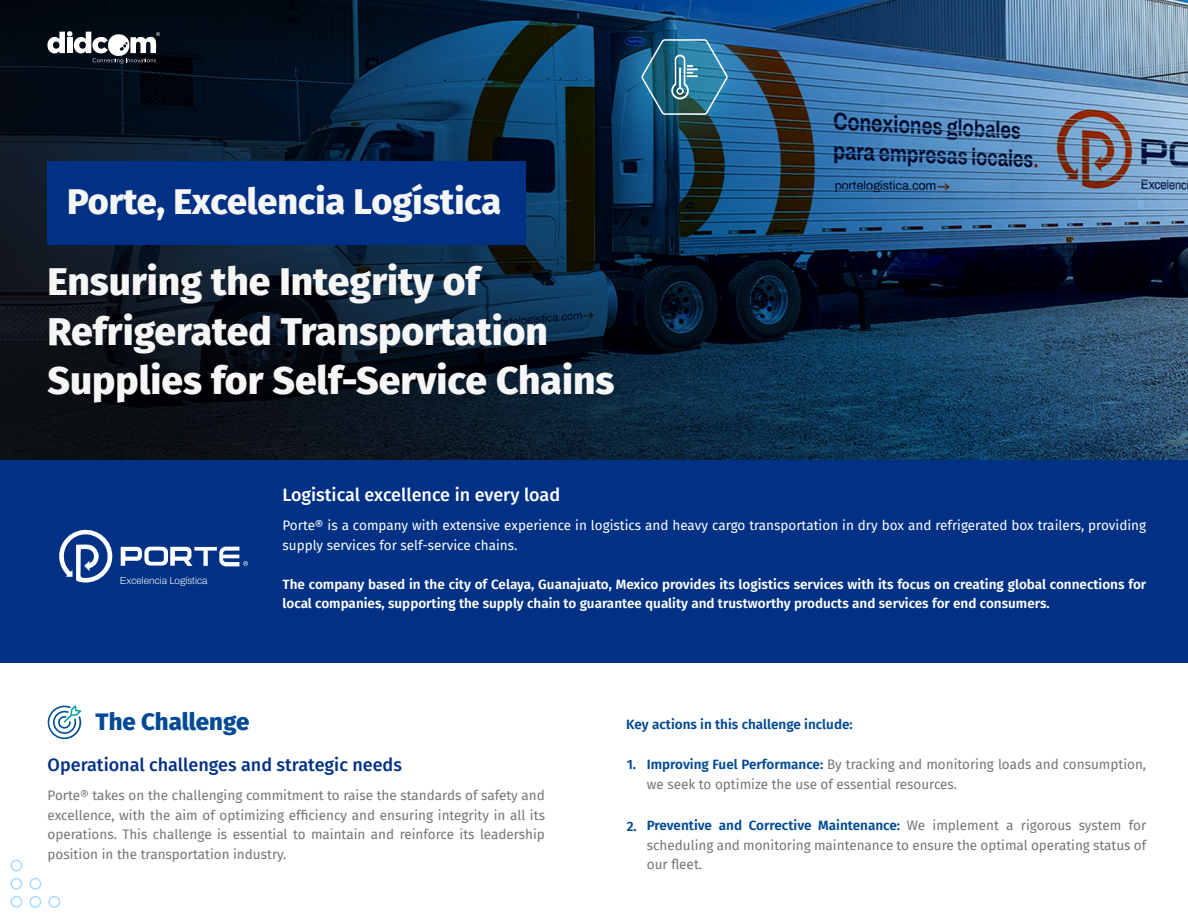
<style>
.page{position:relative;width:1188px;height:918px;background:#fff}
.page>*{position:absolute;margin:0;border:0;box-sizing:border-box;transform-origin:0 0}
.t1{font:800 39px/49.5px "Fira Sans";color:#f6f6f6}
.t2{font:800 36px "Fira Sans";color:#f6f6f6}
.t3{font:800 24px "Fira Sans";color:#004a95}
.t4{font:500 18px "Fira Sans";color:#003185}
.t5{font:500 18px "Fira Sans";color:#fff}
.t6{font:13.5px/19.5px "Fira Sans";color:#747575;text-align:justify}
.t7{font:600 13.5px/19.5px "Fira Sans";color:#fff}
.t8{font:13.5px/19.5px "Fira Sans";color:#fff}
.t9{font:600 13.5px "Fira Sans";color:#004a95}
.t10{font:200 10.05px "Archivo";letter-spacing:.005em;color:#fff}
.s1{font-weight:600;color:#004a95}
</style>
<div class="page">
<img style="left:0;top:0;width:1188px;height:460px">
<div style="left:0;top:460px;width:1188px;height:202px;background:#003185"></div>
<svg style="left:47px;top:30px;width:113px;height:34px"></svg>
<div style="left:47px;top:162px;width:479px;height:83px;background:#003185"></div>
<div style="left:10px;top:896px;width:12px;height:12px;border:2px solid #a8dbff;border-radius:50%"></div>
<div style="left:29px;top:896px;width:12px;height:12px;border:2px solid #a8dbff;border-radius:50%"></div>
<div style="left:48px;top:896px;width:12px;height:12px;border:2px solid #a8dbff;border-radius:50%"></div>
<div style="left:29px;top:878px;width:12px;height:12px;border:2px solid #a8dbff;border-radius:50%"></div>
<div style="left:10px;top:860px;width:12px;height:12px;border:2px solid #a8dbff;border-radius:50%"></div>
<div style="left:10px;top:878px;width:12px;height:12px;border:2px solid #a8dbff;border-radius:50%"></div>
<svg style="left:48px;top:705px;width:34px;height:34px"></svg>
<svg style="left:59px;top:529px;width:54px;height:54px"></svg>
<svg style="left:121px;top:547px;width:127px;height:19px"></svg>
<img style="left:569px;top:0;width:232px;height:192px">
<img style="left:590px;top:0;width:189px;height:166px">
<img style="left:607px;top:1px;width:155px;height:152px">
<h2 class="t2" style="left:67px;top:170px;width:436px">Porte, Excelencia Logística</h2>
<h1 class="t1" style="left:47px;top:254px;width:569px">Ensuring the Integrity of<br>Refrigerated Transportation<br>Supplies for Self-Service Chains</h1>
<p class="t10" style="left:120px;top:573px;width:89px">Excelencia Logística</p>
<h3 class="t5" style="left:282px;top:480px;width:279px">Logistical excellence in every load</h3>
<p class="t8" style="left:283px;top:516px;width:865px">Porte® is a company with extensive experience in logistics and heavy cargo transportation in dry box and refrigerated box trailers, providing supply services for self-service chains.</p>
<p class="t7" style="left:283px;top:574px;width:865px">The company based in the city of Celaya, Guanajuato, Mexico provides its logistics services with its focus on creating global connections for local companies, supporting the supply chain to guarantee quality and trustworthy products and services for end consumers.</p>
<h3 class="t3" style="left:96px;top:701px;width:155px">The Challenge</h3>
<p class="t9" style="left:626px;top:713px;width:228px">Key actions in this challenge include:</p>
<h3 class="t4" style="left:48px;top:750px;width:356px">Operational challenges and strategic needs</h3>
<p class="t6" style="left:48px;top:786px;width:499px">Porte® takes on the challenging commitment to raise the standards of safety and excellence, with the aim of optimizing efficiency and ensuring integrity in all its operations. This challenge is essential to maintain and reinforce its leadership position in the transportation industry.</p>
<p class="t9" style="left:627px;top:753px;width:11px">1.</p>
<p class="t6" style="left:647px;top:754px;width:501px"><span class="s1">Improving Fuel Performance:</span> By tracking and monitoring loads and consumption, we seek to optimize the use of essential resources.</p>
<p class="t9" style="left:627px;top:815px;width:12px">2.</p>
<p class="t6" style="left:647px;top:816px;width:501px"><span class="s1">Preventive and Corrective Maintenance:</span> We implement a rigorous system for scheduling and monitoring maintenance to ensure the optimal operating status of our fleet.</p>
</div>
